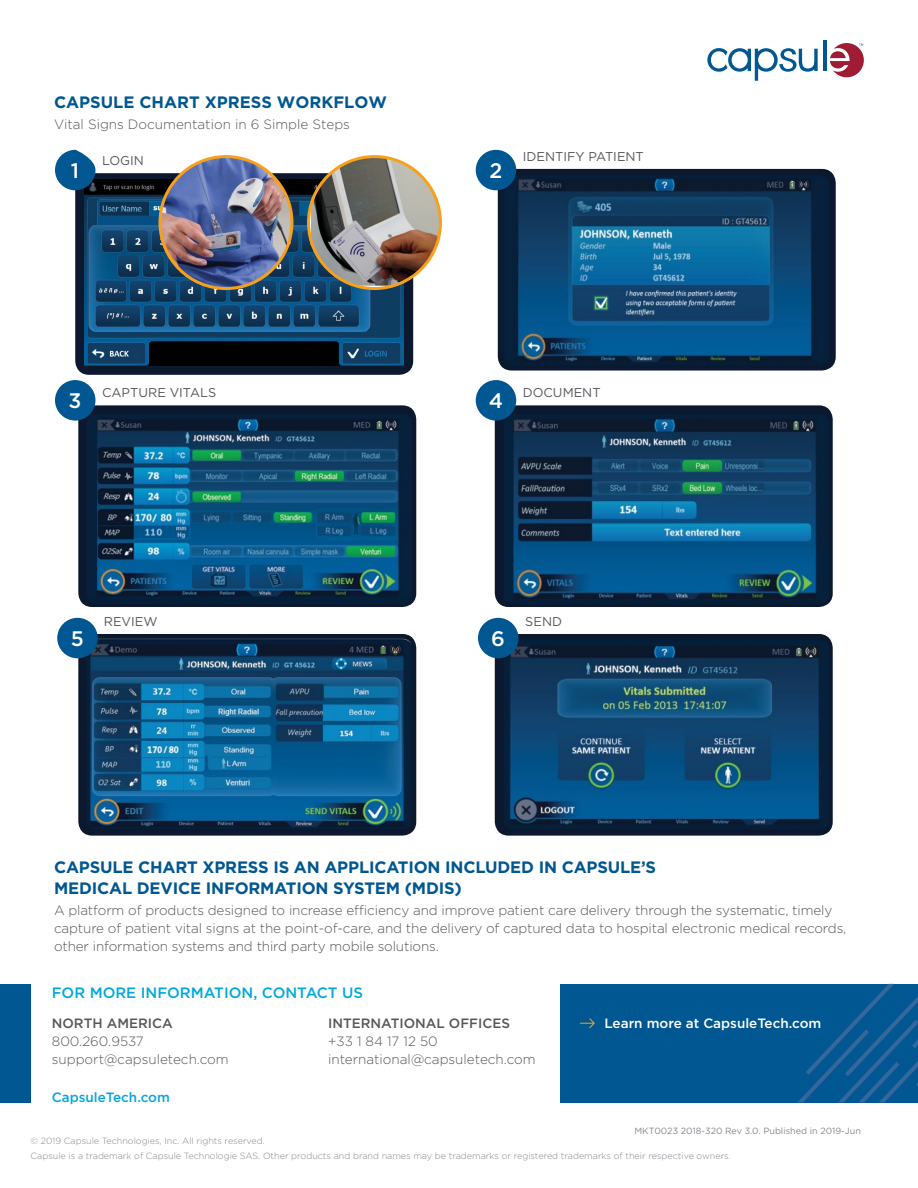
<style>
.page{position:relative;width:918px;height:1188px;background:#fff}
.page>*{position:absolute;margin:0;border:0;box-sizing:border-box;transform-origin:0 0}
.t1{font:500 21px "Gotham";color:#fff}
.t2{font:700 16.5px/21px "Gotham";letter-spacing:-.01em;color:#005792}
.t3{font:500 15px "Gotham";color:#00a8df}
.t4{font:300 13.5px/18px "Gotham";letter-spacing:-.01em;color:#56575b}
.t5{font:500 13.5px "Gotham";color:#56575b}
.t6{font:500 13.5px "Gotham";color:#fff}
.t7{font:500 13.5px "Gotham";color:#06a7e0}
.t8{font:12.75px "Gotham";color:#56575b}
.t9{font:300 9px/15px "Gotham";color:#83898f}
.t10{font:9px "Gotham";color:#83898f}
</style>
<div class="page">
<div style="left:0;top:984px;width:31px;height:118px;background:#005792"></div>
<div style="left:561px;top:984px;width:357px;height:118px;background:#005792"></div>
<svg style="left:798px;top:984px;width:120px;height:118px"></svg>
<svg style="left:580px;top:1018px;width:15px;height:10px"></svg>
<svg style="left:707px;top:48px;width:111px;height:33px"></svg>
<hr style="left:823px;top:40px;width:3px;height:31px;background:#005792">
<svg style="left:830px;top:43px;width:34px;height:34px"></svg>
<div style="left:75px;top:173px;width:338px;height:202px;background:#0c182d;border-radius:14px"></div>
<img style="left:85px;top:179px;width:318px;height:187px">
<img style="left:160px;top:157px;width:132px;height:131px">
<div style="left:158px;top:155px;width:135px;height:135px;border:3px solid #f9a01b;border-radius:50%"></div>
<img style="left:311px;top:157px;width:129px;height:129px">
<div style="left:307px;top:155px;width:135px;height:135px;border:3px solid #f9a01b;border-radius:50%"></div>
<div style="left:55px;top:150px;width:40px;height:40px;background:#005792;border-radius:50%"></div>
<div style="left:78px;top:405px;width:338px;height:202px;background:#0c182d;border-radius:14px"></div>
<img style="left:87px;top:414px;width:325px;height:190px">
<div style="left:55px;top:380px;width:40px;height:41px;background:#005792;border-radius:50%"></div>
<div style="left:78px;top:634px;width:338px;height:202px;background:#0c182d;border-radius:14px"></div>
<img style="left:87px;top:639px;width:325px;height:190px">
<div style="left:57px;top:618px;width:41px;height:40px;background:#005792;border-radius:50%"></div>
<div style="left:498px;top:169px;width:338px;height:202px;background:#0c182d;border-radius:14px"></div>
<img style="left:504px;top:175px;width:325px;height:190px">
<div style="left:476px;top:150px;width:40px;height:40px;background:#005792;border-radius:50%"></div>
<div style="left:495px;top:634px;width:338px;height:202px;background:#0c182d;border-radius:14px"></div>
<img style="left:504px;top:639px;width:325px;height:190px">
<div style="left:478px;top:618px;width:40px;height:40px;background:#005792;border-radius:50%"></div>
<div style="left:495px;top:405px;width:338px;height:202px;background:#0c182d;border-radius:14px"></div>
<img style="left:504px;top:414px;width:325px;height:190px">
<div style="left:476px;top:380px;width:40px;height:41px;background:#005792;border-radius:50%"></div>
<p class="t2" style="left:54px;top:91px;width:335px">CAPSULE CHART XPRESS WORKFLOW</p>
<p class="t4" style="left:54px;top:115px;width:298px">Vital Signs Documentation in 6 Simple Steps</p>
<p class="t8" style="left:102px;top:153px;width:43px">LOGIN</p>
<h1 class="t1" style="left:71px;top:157px;width:10px">1</h1>
<h1 class="t1" style="left:489px;top:157px;width:14px">2</h1>
<p class="t8" style="left:523px;top:148px;width:122px">IDENTIFY PATIENT</p>
<h1 class="t1" style="left:69px;top:387px;width:14px">3</h1>
<p class="t8" style="left:102px;top:385px;width:116px">CAPTURE VITALS</p>
<h1 class="t1" style="left:489px;top:387px;width:16px">4</h1>
<p class="t8" style="left:523px;top:385px;width:79px">DOCUMENT</p>
<p class="t8" style="left:104px;top:614px;width:55px">REVIEW</p>
<p class="t8" style="left:525px;top:614px;width:38px">SEND</p>
<h1 class="t1" style="left:71px;top:625px;width:15px">5</h1>
<h1 class="t1" style="left:491px;top:625px;width:15px">6</h1>
<p class="t2" style="left:54px;top:856px;width:604px">CAPSULE CHART XPRESS IS AN APPLICATION INCLUDED IN CAPSULE’S<br>MEDICAL DEVICE INFORMATION SYSTEM (MDIS)</p>
<p class="t4" style="left:54px;top:901px;width:794px">A platform of products designed to increase efficiency and improve patient care delivery through the systematic, timely capture of patient vital signs at the point-of-care, and the delivery of captured data to hospital electronic medical records, other information systems and third party mobile solutions.</p>
<p class="t3" style="left:52px;top:983px;width:313px">FOR MORE INFORMATION, CONTACT US</p>
<p class="t5" style="left:52px;top:1014px;width:123px">NORTH AMERICA</p>
<p class="t4" style="left:52px;top:1032px;width:178px">800.260.9537 support@capsuletech.com</p>
<p class="t5" style="left:328px;top:1014px;width:183px">INTERNATIONAL OFFICES</p>
<p class="t4" style="left:328px;top:1031px;width:209px">+33 1 84 17 12 50 international@capsuletech.com</p>
<p class="t7" style="left:52px;top:1089px;width:120px">CapsuleTech.com</p>
<p class="t6" style="left:604px;top:1014px;width:219px">Learn more at CapsuleTech.com</p>
<p class="t10" style="left:634px;top:1125px;width:228px">MKT0023 2018-320 Rev 3.0. Published in 2019-Jun</p>
<p class="t9" style="left:31px;top:1133px;width:702px">© 2019 Capsule Technologies, Inc. All rights reserved.<br>Capsule is a trademark of Capsule Technologie SAS. Other products and brand names may be trademarks or registered trademarks of their respective owners.</p>
</div>
